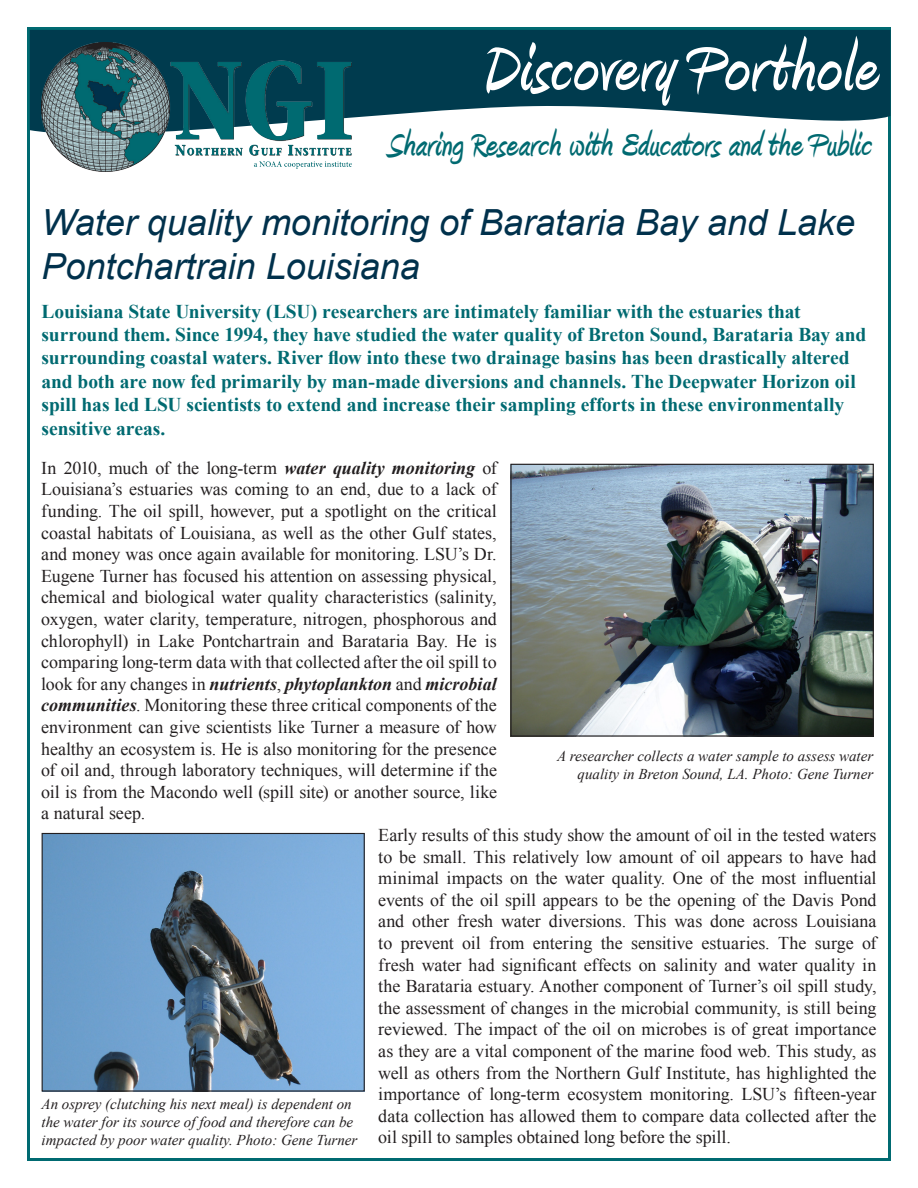
<style>
.page{position:relative;width:918px;height:1188px;background:#fff}
.page>*{position:absolute;margin:0;border:0;box-sizing:border-box;transform-origin:0 0}
.t1{font:700 84px "Amienne";letter-spacing:.01em;color:#fff}
.t2{font:700 42px "Amienne";letter-spacing:.01em;color:#006a71}
.t3{font:italic 36px/43.2px "Arial";color:#00314c}
.t4{font:700 19.5px/23.4px "Times New Roman";letter-spacing:-.005em;color:#006a71}
.t5{font:18px/21.6px "Times New Roman";color:#231f20;text-align:justify}
.t6{font:italic 15px/18px "Times New Roman";color:#231f20}
.s1{font-weight:700;font-style:italic}
</style>
<div class="page">
<hr style="left:30px;top:27px;width:861px;height:3px;background:#006a71">
<hr style="left:27px;top:1158px;width:864px;height:3px;background:#006a71">
<hr style="left:27px;top:27px;width:3px;height:1131px;background:#006a71">
<hr style="left:888px;top:30px;width:3px;height:1131px;background:#006a71">
<svg style="left:30px;top:30px;width:860px;height:102px;fill:#003b4e"></svg>
<img style="left:41px;top:43px;width:310px;height:128px">
<img style="left:512px;top:466px;width:360px;height:269px">
<div style="left:510px;top:464px;width:364px;height:273px;border:1px solid #231f20"></div>
<img style="left:44px;top:835px;width:319px;height:255px">
<div style="left:42px;top:833px;width:323px;height:259px;border:1px solid #231f20"></div>
<p class="t1" style="left:482px;top:31px;width:396px">Discovery Porthole</p>
<p class="t2" style="left:388px;top:126px;width:484px">Sharing Research with Educators and the Public</p>
<p class="t3" style="left:42px;top:202px;width:815px">Water quality monitoring of Barataria Bay and Lake<br>Pontchartrain Louisiana</p>
<p class="t4" style="left:42px;top:299px;width:826px">Louisiana State University (LSU) researchers are intimately familiar with the estuaries that surround them. Since 1994, they have studied the water quality of Breton Sound, Barataria Bay and surrounding coastal waters. River flow into these two drainage basins has been drastically altered and both are now fed primarily by man-made diversions and channels. The Deepwater Horizon oil spill has led LSU scientists to extend and increase their sampling efforts in these environmentally sensitive areas.</p>
<p class="t5" style="left:41px;top:457px;width:457px">In 2010, much of the long-term <span class="s1">water quality monitoring</span> of Louisiana’s estuaries was coming to an end, due to a lack of funding. The oil spill, however, put a spotlight on the critical coastal habitats of Louisiana, as well as the other Gulf states, and money was once again available for monitoring. LSU’s Dr.<br>Eugene Turner has focused his attention on assessing physical, chemical and biological water quality characteristics (salinity, oxygen, water clarity, temperature, nitrogen, phosphorous and chlorophyll) in Lake Pontchartrain and Barataria Bay. He is comparing long-term data with that collected after the oil spill to look for any changes in <span class="s1">nutrients</span>, <span class="s1">phytoplankton</span> and <span class="s1">microbial communities</span>. Monitoring these three critical components of the environment can give scientists like Turner a measure of how healthy an ecosystem is. He is also monitoring for the presence of oil and, through laboratory techniques, will determine if the oil is from the Macondo well (spill site) or another source, like a natural seep.</p>
<p class="t5" style="left:378px;top:824px;width:500px">Early results of this study show the amount of oil in the tested waters to be small. This relatively low amount of oil appears to have had minimal impacts on the water quality. One of the most influential events of the oil spill appears to be the opening of the Davis Pond and other fresh water diversions. This was done across Louisiana to prevent oil from entering the sensitive estuaries. The surge of fresh water had significant effects on salinity and water quality in the Barataria estuary. Another component of Turner’s oil spill study, the assessment of changes in the microbial community, is still being reviewed. The impact of the oil on microbes is of great importance as they are a vital component of the marine food web. This study, as well as others from the Northern Gulf Institute, has highlighted the importance of long-term ecosystem monitoring. LSU’s fifteen-year data collection has allowed them to compare data collected after the oil spill to samples obtained long before the spill.</p>
<p class="t6" style="left:557px;top:746px;width:318px;text-align:right">A researcher collects a water sample to assess water quality in Breton Sound, LA. Photo: Gene Turner</p>
<p class="t6" style="left:42px;top:1094px;width:317px">An osprey (clutching his next meal) is dependent on the water for its source of food and therefore can be impacted by poor water quality. Photo: Gene Turner</p>
</div>
